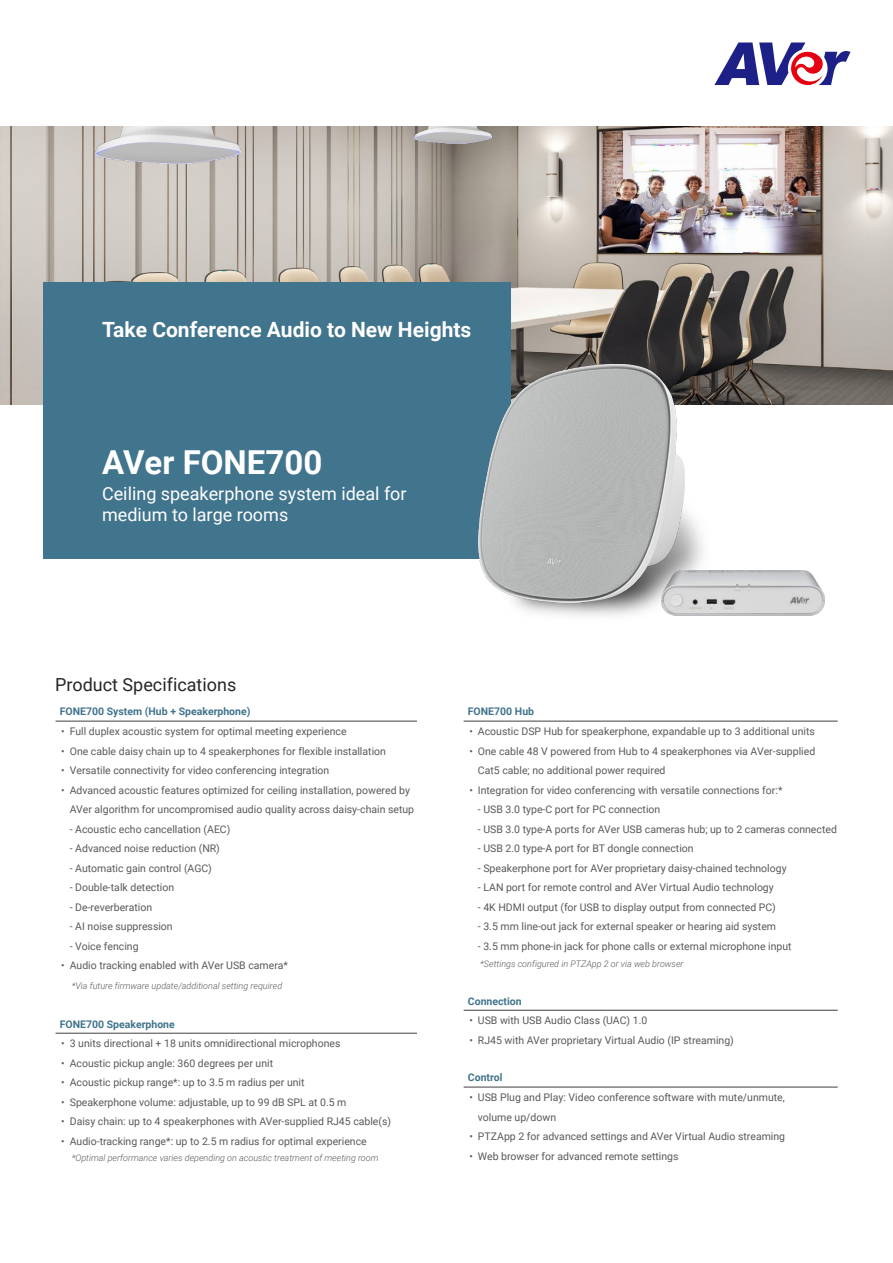
<style>
.page{position:relative;width:893px;height:1263px;background:#fff}
.page>*{position:absolute;margin:0;border:0;box-sizing:border-box;transform-origin:0 0}
.t1{font:700 33px "Roboto";color:#fff}
.t2{font:700 21px "Roboto";color:#fff}
.t3{font:18px/21.6px "Roboto";color:#fff}
.t4{font:18px "Roboto";color:#262626}
.t5{font:10.5px/19.5px "Roboto";color:#595959}
.t6{font:700 10.5px "Roboto";color:#41748d}
.t7{font:italic 300 9px "Roboto";color:#595959}
</style>
<div class="page">
<img style="left:0;top:126px;width:893px;height:278px">
<img style="left:415px;top:126px;width:77px;height:18px">
<img style="left:96px;top:126px;width:144px;height:38px">
<div style="left:43px;top:282px;width:467px;height:276px;background:#41748d"></div>
<svg style="left:714px;top:43px;width:136px;height:42px"></svg>
<img style="left:466px;top:511px;width:237px;height:105px">
<img style="left:478px;top:364px;width:207px;height:239px">
<img style="left:661px;top:570px;width:164px;height:46px">
<hr style="left:56px;top:721px;width:361px;height:1px;background:#404040">
<hr style="left:56px;top:1033px;width:361px;height:1px;background:#404040">
<hr style="left:464px;top:721px;width:374px;height:1px;background:#404040">
<hr style="left:464px;top:1010px;width:374px;height:1px;background:#404040">
<hr style="left:464px;top:1087px;width:374px;height:1px;background:#404040">
<h2 class="t2" style="left:102px;top:315px;width:371px">Take Conference Audio to New Heights</h2>
<h1 class="t1" style="left:102px;top:439px;width:222px">AVer FONE700</h1>
<h3 class="t3" style="left:102px;top:482px;width:306px">Ceiling speakerphone system ideal for medium to large rooms</h3>
<h3 class="t4" style="left:55px;top:672px;width:183px">Product Specifications</h3>
<p class="t6" style="left:60px;top:704px;width:192px">FONE700 System (Hub + Speakerphone)</p>
<p class="t5" style="left:61px;top:721px;width:287px">• Full duplex acoustic system for optimal meeting experience</p>
<p class="t5" style="left:61px;top:741px;width:326px">• One cable daisy chain up to 4 speakerphones for flexible installation</p>
<p class="t5" style="left:61px;top:760px;width:270px">• Versatile connectivity for video conferencing integration</p>
<p class="t5" style="left:70px;top:780px;width:346px;text-indent:-9px">• Advanced acoustic features optimized for ceiling installation, powered by<br>AVer algorithm for uncompromised audio quality across daisy-chain setup</p>
<p class="t5" style="left:70px;top:819px;width:162px">- Acoustic echo cancellation (AEC)</p>
<p class="t5" style="left:70px;top:838px;width:152px">- Advanced noise reduction (NR)</p>
<p class="t5" style="left:70px;top:858px;width:144px">- Automatic gain control (AGC)</p>
<p class="t5" style="left:70px;top:877px;width:106px">- Double-talk detection</p>
<p class="t5" style="left:70px;top:897px;width:84px">- De-reverberation</p>
<p class="t5" style="left:70px;top:916px;width:104px">- AI noise suppression</p>
<p class="t5" style="left:70px;top:936px;width:70px">- Voice fencing</p>
<p class="t5" style="left:61px;top:955px;width:228px">• Audio tracking enabled with AVer USB camera*</p>
<p class="t7" style="left:72px;top:979px;width:212px">*Via future firmware update/additional setting required</p>
<p class="t6" style="left:60px;top:1016px;width:117px">FONE700 Speakerphone</p>
<p class="t5" style="left:61px;top:1033px;width:281px">• 3 units directional + 18 units omnidirectional microphones</p>
<p class="t5" style="left:61px;top:1053px;width:213px">• Acoustic pickup angle: 360 degrees per unit</p>
<p class="t5" style="left:61px;top:1072px;width:245px">• Acoustic pickup range*: up to 3.5 m radius per unit</p>
<p class="t5" style="left:61px;top:1092px;width:287px">• Speakerphone volume: adjustable, up to 99 dB SPL at 0.5 m</p>
<p class="t5" style="left:61px;top:1111px;width:331px">• Daisy chain: up to 4 speakerphones with AVer-supplied RJ45 cable(s)</p>
<p class="t5" style="left:61px;top:1131px;width:307px">• Audio-tracking range*: up to 2.5 m radius for optimal experience</p>
<p class="t7" style="left:72px;top:1152px;width:308px">*Optimal performance varies depending on acoustic treatment of meeting room</p>
<p class="t6" style="left:468px;top:704px;width:68px">FONE700 Hub</p>
<p class="t5" style="left:469px;top:721px;width:347px">• Acoustic DSP Hub for speakerphone, expandable up to 3 additional units</p>
<p class="t5" style="left:478px;top:741px;width:339px;text-indent:-9px">• One cable 48 V powered from Hub to 4 speakerphones via AVer-supplied<br>Cat5 cable; no additional power required</p>
<p class="t5" style="left:469px;top:780px;width:315px">• Integration for video conferencing with versatile connections for:*</p>
<p class="t5" style="left:478px;top:799px;width:184px">- USB 3.0 type-C port for PC connection</p>
<p class="t5" style="left:478px;top:819px;width:361px">- USB 3.0 type-A ports for AVer USB cameras hub; up to 2 cameras connected</p>
<p class="t5" style="left:478px;top:838px;width:217px">- USB 2.0 type-A port for BT dongle connection</p>
<p class="t5" style="left:478px;top:858px;width:310px">- Speakerphone port for AVer proprietary daisy-chained technology</p>
<p class="t5" style="left:478px;top:877px;width:297px">- LAN port for remote control and AVer Virtual Audio technology</p>
<p class="t5" style="left:478px;top:897px;width:299px">- 4K HDMI output (for USB to display output from connected PC)</p>
<p class="t5" style="left:478px;top:916px;width:300px">- 3.5 mm line-out jack for external speaker or hearing aid system</p>
<p class="t5" style="left:478px;top:936px;width:315px">- 3.5 mm phone-in jack for phone calls or external microphone input</p>
<p class="t7" style="left:480px;top:958px;width:205px">*Settings configured in PTZApp 2 or via web browser</p>
<p class="t6" style="left:468px;top:993px;width:55px">Connection</p>
<p class="t5" style="left:469px;top:1010px;width:179px">• USB with USB Audio Class (UAC) 1.0</p>
<p class="t5" style="left:469px;top:1030px;width:266px">• RJ45 with AVer proprietary Virtual Audio (IP streaming)</p>
<p class="t6" style="left:468px;top:1070px;width:36px">Control</p>
<p class="t5" style="left:478px;top:1087px;width:308px;text-indent:-9px">• USB Plug and Play: Video conference software with mute/unmute, volume up/down</p>
<p class="t5" style="left:469px;top:1126px;width:317px">• PTZApp 2 for advanced settings and AVer Virtual Audio streaming</p>
<p class="t5" style="left:469px;top:1146px;width:211px">• Web browser for advanced remote settings</p>
</div>
